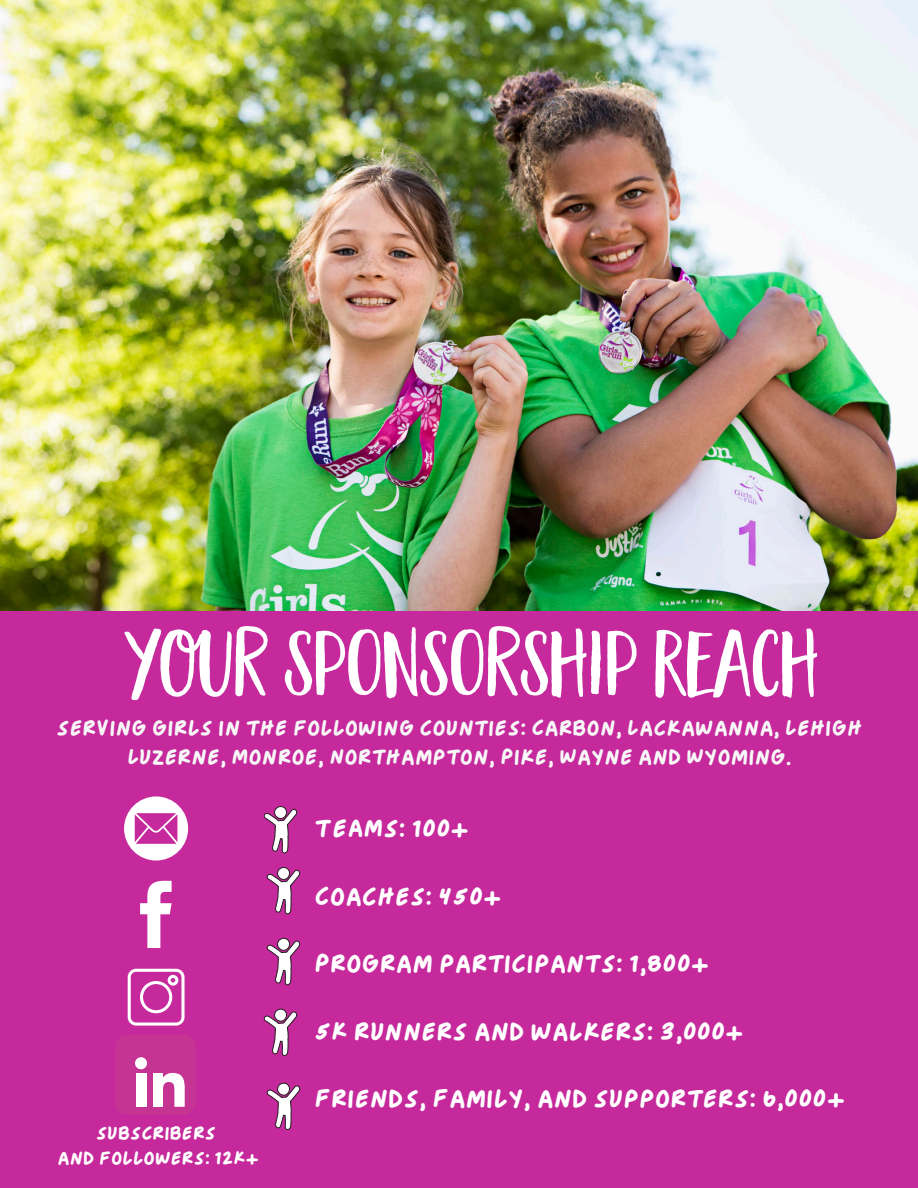
<style>
.page{position:relative;width:918px;height:1188px;background:#fff}
.page>*{position:absolute;margin:0;border:0;box-sizing:border-box;transform-origin:0 0}
.t1{font:87px "Garden Grown Caps";color:#fff}
.t2{font:24.6px "Everygirl";color:#fff}
.t3{font:21px/29.2px "Everygirl";color:#f7f7f8;text-align:center}
.t4{font:18px "Everygirl";color:#fff}
</style>
<div class="page">
<div style="left:0;top:611px;width:918px;height:577px;background:#c5299b"></div>
<svg style="left:128px;top:969px;width:57px;height:57px"></svg>
<svg style="left:124px;top:796px;width:64px;height:65px"></svg>
<svg style="left:140px;top:881px;width:32px;height:67px"></svg>
<div style="left:115px;top:1035px;width:80px;height:79px;background:#c63493;border-radius:12px"></div>
<svg style="left:135px;top:1057px;width:12px;height:12px"></svg>
<div style="left:136px;top:1074px;width:10px;height:33px;background:#fff"></div>
<div style="left:153px;top:1074px;width:9px;height:33px;background:#fff"></div>
<svg style="left:160px;top:1072px;width:25px;height:35px"></svg>
<svg style="left:264px;top:806px;width:33px;height:47px"></svg>
<svg style="left:266px;top:938px;width:34px;height:47px"></svg>
<svg style="left:264px;top:1009px;width:33px;height:47px"></svg>
<svg style="left:266px;top:1083px;width:34px;height:47px"></svg>
<svg style="left:266px;top:867px;width:34px;height:47px"></svg>
<img style="left:0;top:0;width:918px;height:611px">
<h3 class="t1" style="left:126px;top:609px;width:694px">YOUR SPONSORSHIP REACH</h3>
<h3 class="t3" style="left:57px;top:715px;width:807px">SERVING GIRLS IN THE FOLLOWING COUNTIES: CARBON, LACKAWANNA, LEHIGH<br>LUZERNE, MONROE, NORTHAMPTON, PIKE, WAYNE AND WYOMING.</h3>
<p class="t2" style="left:315px;top:817px;width:156px">TEAMS: 100+</p>
<h1 class="t2" style="left:315px;top:885px;width:189px">COACHES: 450+</h1>
<h4 class="t2" style="left:315px;top:952px;width:397px">PROGRAM PARTICIPANTS: 1,800+</h4>
<p class="t2" style="left:315px;top:1020px;width:431px">5K RUNNERS AND WALKERS: 3,000+</p>
<h3 class="t4" style="left:96px;top:1125px;width:122px">SUBSCRIBERS</h3>
<h3 class="t4" style="left:58px;top:1150px;width:203px">AND FOLLOWERS: 12K+</h3>
<p class="t2" style="left:315px;top:1087px;width:532px">FRIENDS, FAMILY, AND SUPPORTERS: 6,000+</p>
</div>
